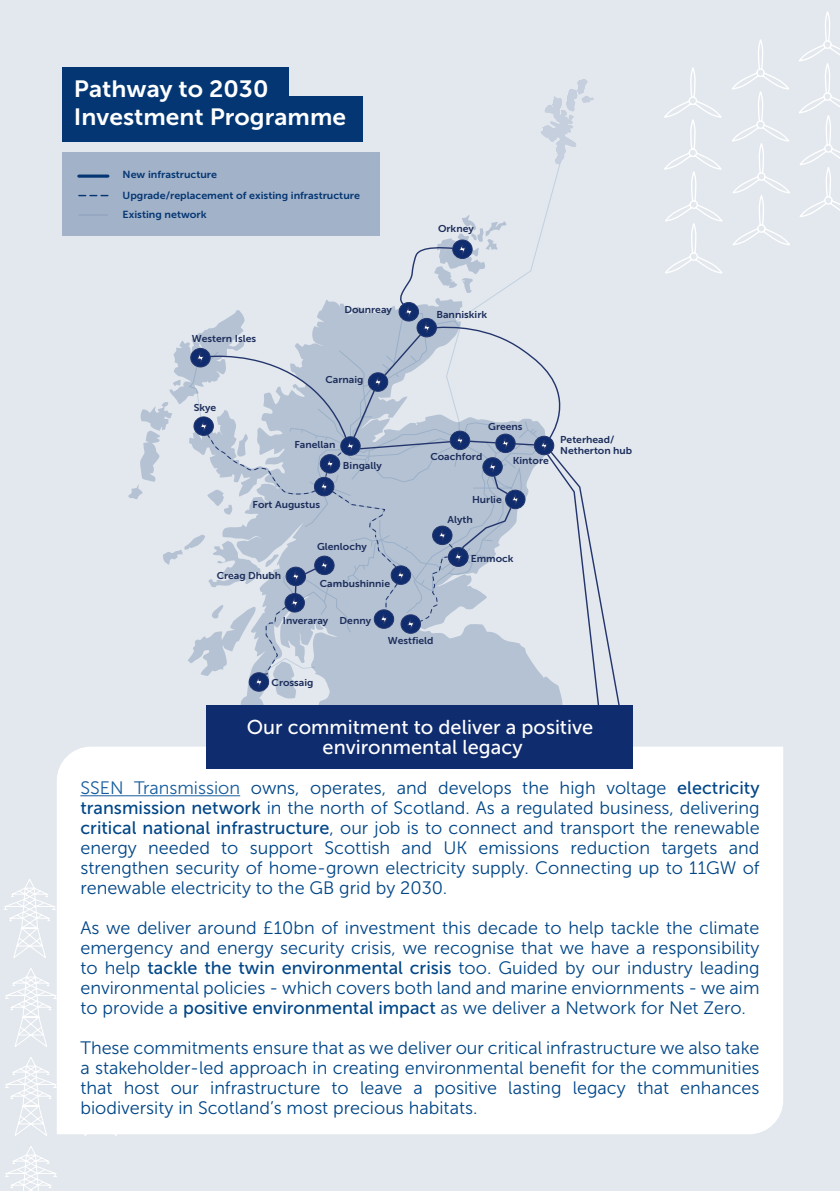
<style>
.page{position:relative;width:840px;height:1191px;background:#fff}
.page>*{position:absolute;margin:0;border:0;box-sizing:border-box;transform-origin:0 0}
.t1{font:23.4px/28.2px "Museo Sans 700";color:#fff;scale:1.05 1}
.t2{font:20px "Museo Sans 500";color:#fff}
.t3{font:18px/20px "Museo Sans 300";color:#004687;text-align:justify}
.t4{font:10.2px/20.8px "Museo Sans 700";color:#043673;scale:1.05 1}
.t5{font:9.8px/11px "Museo Sans 700";color:#1c2d5b;scale:1.05 1}
.s1{color:#175d9e}
.s2{font-family:"Museo Sans 500"}
</style>
<div class="page">
<div style="left:0;top:0;width:839px;height:1191px;background:#e3e8ee"></div>
<svg style="left:664px;top:11px;width:175px;height:263px"></svg>
<svg style="left:4px;top:879px;width:113px;height:312px"></svg>
<svg style="left:128px;top:79px;width:492px;height:650px"></svg>
<div style="left:57px;top:746px;width:725px;height:388px;background:#fff"></div>
<div style="left:207px;top:705px;width:425px;height:63px;background:#0f2c6e"></div>
<hr style="left:80px;top:795px;width:160px;height:1px;background:#175d9e">
<div style="left:62px;top:67px;width:226px;height:46px;background:#043673"></div>
<div style="left:62px;top:96px;width:300px;height:46px;background:#043673"></div>
<div style="left:63px;top:153px;width:317px;height:83px;background:#a2b2c8"></div>
<svg style="left:79px;top:174px;width:29px;height:4px"></svg>
<svg style="left:79px;top:195px;width:29px;height:1px"></svg>
<svg style="left:79px;top:215px;width:29px;height:1px"></svg>
<p class="t1" style="left:74px;top:74px;width:260px">Pathway to 2030<br>Investment Programme</p>
<p class="t4" style="left:122px;top:164px;width:227px">New infrastructure<br>Upgrade/replacement of existing infrastructure</p>
<p class="t4" style="left:122px;top:204px;width:81px">Existing network</p>
<p class="t5" style="left:438px;top:223px;width:36px">Orkney</p>
<p class="t5" style="left:192px;top:333px;width:63px">Western Isles</p>
<p class="t5" style="left:344px;top:304px;width:47px">Dounreay</p>
<p class="t5" style="left:436px;top:309px;width:50px">Banniskirk</p>
<p class="t5" style="left:193px;top:402px;width:23px">Skye</p>
<p class="t5" style="left:325px;top:374px;width:38px">Carnaig</p>
<p class="t5" style="left:294px;top:439px;width:40px">Fanellan</p>
<p class="t5" style="left:343px;top:460px;width:39px">Bingally</p>
<p class="t5" style="left:252px;top:498px;width:66px">Fort Augustus</p>
<p class="t5" style="left:317px;top:541px;width:49px">Glenlochy</p>
<p class="t5" style="left:216px;top:570px;width:63px">Creag Dhubh</p>
<p class="t5" style="left:320px;top:578px;width:68px">Cambushinnie</p>
<p class="t5" style="left:283px;top:615px;width:45px">Inveraray</p>
<p class="t5" style="left:339px;top:615px;width:32px">Denny</p>
<p class="t5" style="left:488px;top:421px;width:34px">Greens</p>
<p class="t5" style="left:430px;top:451px;width:51px">Coachford</p>
<p class="t5" style="left:512px;top:455px;width:36px">Kintore</p>
<p class="t5" style="left:472px;top:494px;width:30px">Hurlie</p>
<p class="t5" style="left:447px;top:514px;width:26px">Alyth</p>
<p class="t5" style="left:470px;top:553px;width:42px">Emmock</p>
<p class="t5" style="left:387px;top:635px;width:45px">Westfield</p>
<p class="t5" style="left:560px;top:434px;width:70px">Peterhead/<br>Netherton hub</p>
<p class="t5" style="left:271px;top:677px;width:41px">Crossaig</p>
<p class="t2" style="left:246px;top:716px;width:348px">Our commitment to deliver a positive</p>
<p class="t2" style="left:322px;top:736px;width:201px">environmental legacy</p>
<p class="t3" style="left:80px;top:778px;width:680px"><span class="s1">SSEN Transmission</span> owns, operates, and develops the high voltage <span class="s2">electricity transmission network</span> in the north of Scotland. As a regulated business, delivering <span class="s2">critical national infrastructure</span>, our job is to connect and transport the renewable energy needed to support Scottish and UK emissions reduction targets and strengthen security of home-grown electricity supply. Connecting up to 11GW of renewable electricity to the GB grid by 2030.</p>
<p class="t3" style="left:80px;top:918px;width:680px">As we deliver around £10bn of investment this decade to help tackle the climate emergency and energy security crisis, we recognise that we have a responsibility to help <span class="s2">tackle the twin environmental crisis</span> too. Guided by our industry leading environmental policies - which covers both land and marine enviornments - we aim to provide a <span class="s2">positive environmental impact</span> as we deliver a Network for Net Zero.</p>
<p class="t3" style="left:80px;top:1038px;width:680px">These commitments ensure that as we deliver our critical infrastructure we also take a stakeholder-led approach in creating environmental benefit for the communities that host our infrastructure to leave a positive lasting legacy that enhances biodiversity in Scotland’s most precious habitats.</p>
</div>
